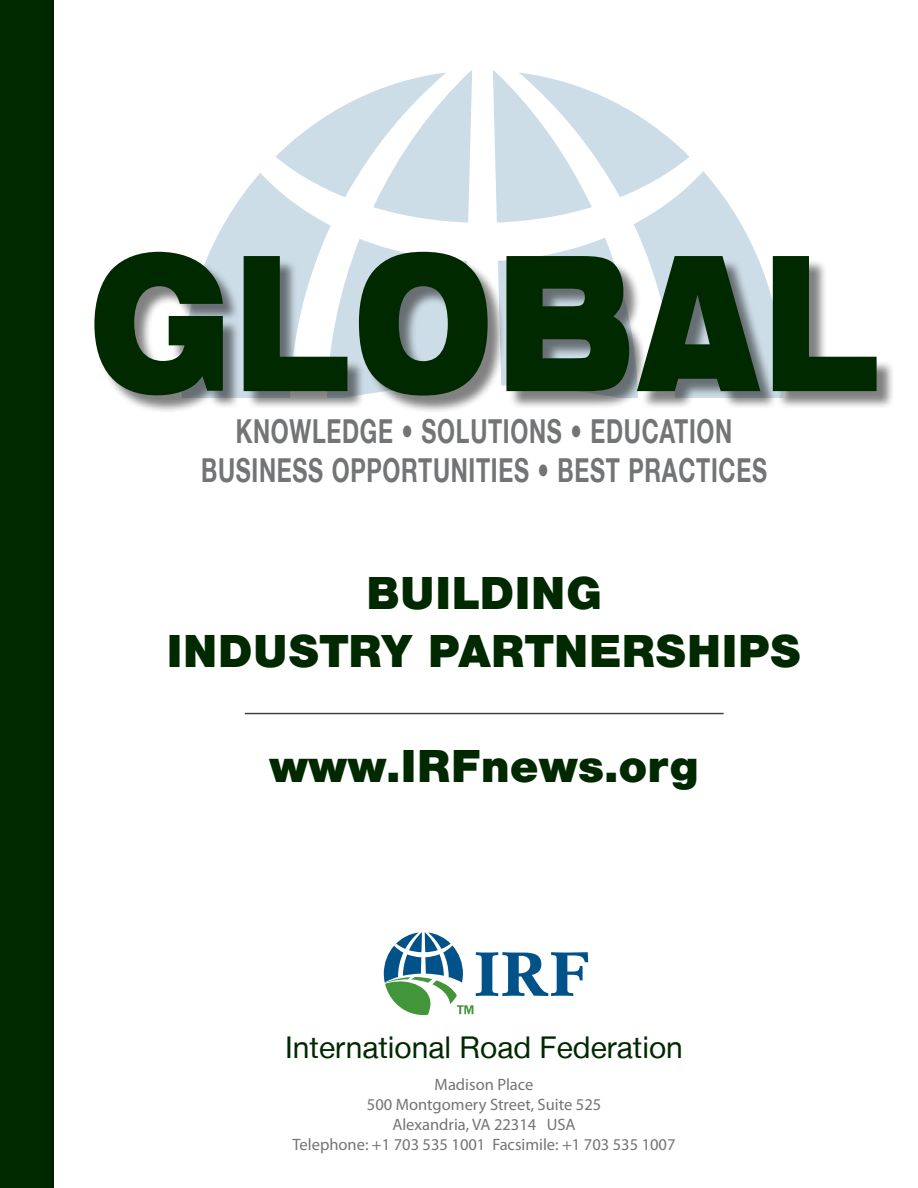
<style>
.page{position:relative;width:918px;height:1188px;background:#fff}
.page>*{position:absolute;margin:0;border:0;box-sizing:border-box;transform-origin:0 0}
.t1{font:900 expanded 202.5px "Nimbus San TOT";color:#002900;scale:.7 1}
.t2{font:900 48px/57.9px "Nimbus San TOT";color:#002900;text-align:center}
.t3{font:700 33px/39.8px "Helvetica Neue LT";letter-spacing:.03em;color:#727476;scale:.7 1}
.t4{font:30px "Helvetica Neue LT";color:#002900}
.t5{font:16.5px/19.8px "Myriad Pro";color:#727476;text-align:center}
</style>
<div class="page">
<svg style="left:384px;top:932px;width:204px;height:83px"></svg>
<hr style="left:245px;top:713px;width:479px;height:1px;background:#414042">
<svg style="left:209px;top:70px;width:547px;height:184px"></svg>
<div style="left:97px;top:254px;width:798px;height:160px;background:#000;opacity:.5"></div>
<div style="left:0;top:0;width:54px;height:1188px;background:#002900"></div>
<h1 class="t1" style="left:89px;top:211px;width:1130px">Global</h1>
<h3 class="t3" style="left:201px;top:410px;width:760px;text-indent:35px">KNOWLEDGE • SOLUTIONS • EDUCATION<br>BUSINESS OPPORTUNITIES</h3>
<h3 class="t3" style="left:538px;top:450px;width:329px">• BEST PRACTICES</h3>
<h2 class="t2" style="left:167px;top:564px;width:636px">BUILDING<br>INDUSTRY PARTNERSHIPS</h2>
<h2 class="t2" style="left:269px;top:738px;width:431px">www.IRFnews.org</h2>
<h3 class="t4" style="left:285px;top:1029px;width:399px">International Road Federation</h3>
<p class="t5" style="left:293px;top:1075px;width:384px">Madison Place<br>500 Montgomery Street, Suite 525<br>Alexandria, VA 22314 USA<br>Telephone: +1 703 535 1001 Facsimile: +1 703 535 1007</p>
</div>
